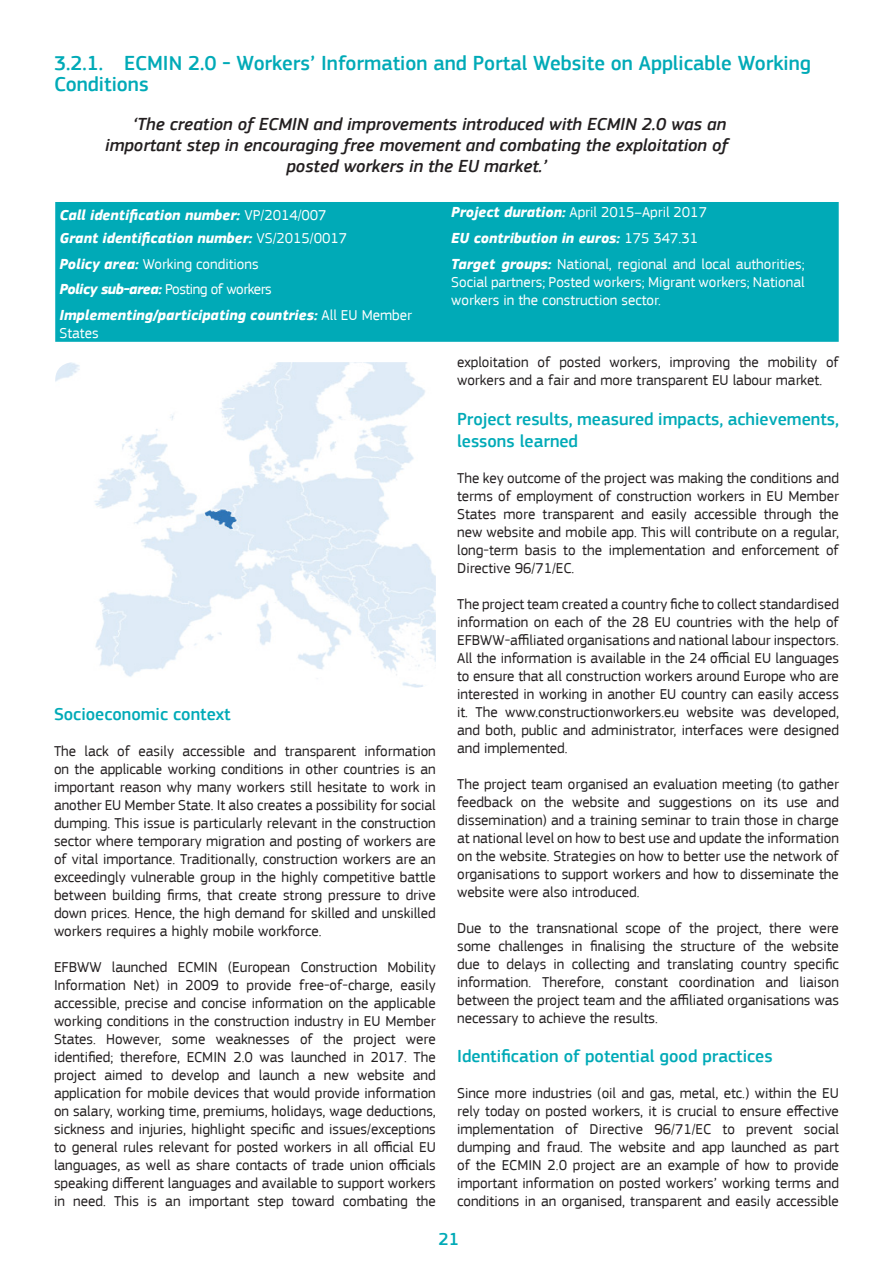
<style>
.page{position:relative;width:893px;height:1263px;background:#fff}
.page>*{position:absolute;margin:0;border:0;box-sizing:border-box;transform-origin:0 0}
.t1{font:500 21px/21px "EC Square Sans Pro";color:#00aab7}
.Citations{font:italic 500 18px "EC Square Sans Pro";color:#231f20}
.Normal_text{font:500 18px/21.6px "EC Square Sans Pro";color:#00aab7}
.Normal_text-2{font:15px/18px "EC Square Sans Pro";color:#231f20;text-align:justify}
.Normal_text-3{font:15px/18px "EC Square Sans Pro";color:#fff;text-align:justify}
.Normal_text-4{font:italic 700 15px/18px "EC Square Sans Pro";color:#fff}
.Normal_text-5{font:15px "EC Square Sans Pro";letter-spacing:-.03em;color:#fff}
.s1{font-weight:400;font-style:normal}
.s2{font-weight:700;font-style:italic}
</style>
<div class="page">
<img style="left:55px;top:362px;width:381px;height:325px">
<div style="left:55px;top:202px;width:784px;height:140px;background:#00aab7"></div>
<p class="t1" style="left:54px;top:53px;width:758px">3.2.1. ECMIN 2.0 - Workers’ Information and Portal Website on Applicable Working<br>Conditions</p>
<p class="Citations" style="left:133px;top:114px;width:595px">‘The creation of ECMIN and improvements introduced with ECMIN 2.0 was an</p>
<p class="Citations" style="left:105px;top:135px;width:624px">important step in encouraging free movement and combating the exploitation of</p>
<p class="Citations" style="left:287px;top:156px;width:262px">posted workers in the EU market.’</p>
<p class="Normal_text-4" style="left:59px;top:207px;width:269px">Call identification number: <span class="s1">VP/2014/007</span></p>
<p class="Normal_text-3" style="left:451px;top:204px;width:257px"><span class="s2">Project duration:</span> April 2015–April 2017</p>
<p class="Normal_text-4" style="left:59px;top:230px;width:289px">Grant identification number: <span class="s1">VS/2015/0017</span></p>
<p class="Normal_text-4" style="left:451px;top:230px;width:248px">EU contribution in euros: <span class="s1">175 347.31</span></p>
<p class="Normal_text-3" style="left:59px;top:255px;width:201px"><span class="s2">Policy area:</span> Working conditions</p>
<p class="Normal_text-3" style="left:451px;top:255px;width:355px"><span class="s2">Target groups:</span> National, regional and local authorities; Social partners; Posted workers; Migrant workers; National workers in the construction sector.</p>
<p class="Normal_text-5" style="left:59px;top:280px;width:214px"><span class="s2">Policy sub-area:</span> Posting of workers</p>
<p class="Normal_text-4" style="left:59px;top:306px;width:354px">Implementing/participating countries: <span class="s1">All EU Member<br>States</span></p>
<p class="Normal_text" style="left:54px;top:704px;width:178px">Socioeconomic context</p>
<p class="Normal_text-2" style="left:54px;top:742px;width:383px">The lack of easily accessible and transparent information on the applicable working conditions in other countries is an important reason why many workers still hesitate to work in another EU Member State. It also creates a possibility for social dumping. This issue is particularly relevant in the construction sector where temporary migration and posting of workers are of vital importance. Traditionally, construction workers are an exceedingly vulnerable group in the highly competitive battle between building firms, that create strong pressure to drive down prices. Hence, the high demand for skilled and unskilled workers requires a highly mobile workforce.</p>
<p class="Normal_text-2" style="left:54px;top:958px;width:383px">EFBWW launched ECMIN (European Construction Mobility Information Net) in 2009 to provide free-of-charge, easily accessible, precise and concise information on the applicable working conditions in the construction industry in EU Member States. However, some weaknesses of the project were identified; therefore, ECMIN 2.0 was launched in 2017. The project aimed to develop and launch a new website and application for mobile devices that would provide information on salary, working time, premiums, holidays, wage deductions, sickness and injuries, highlight specific and issues/exceptions to general rules relevant for posted workers in all official EU languages, as well as share contacts of trade union officials speaking different languages and available to support workers in need. This is an important step toward combating the</p>
<p class="Normal_text-2" style="left:457px;top:354px;width:383px">exploitation of posted workers, improving the mobility of workers and a fair and more transparent EU labour market.</p>
<p class="Normal_text" style="left:457px;top:409px;width:383px">Project results, measured impacts, achievements, lessons learned</p>
<p class="Normal_text-2" style="left:457px;top:469px;width:383px">The key outcome of the project was making the conditions and terms of employment of construction workers in EU Member States more transparent and easily accessible through the new website and mobile app. This will contribute on a regular, long-term basis to the implementation and enforcement of Directive 96/71/EC.</p>
<p class="Normal_text-2" style="left:457px;top:595px;width:383px">The project team created a country fiche to collect standardised information on each of the 28 EU countries with the help of EFBWW-affiliated organisations and national labour inspectors.<br>All the information is available in the 24 official EU languages to ensure that all construction workers around Europe who are interested in working in another EU country can easily access it. The www.constructionworkers.eu website was developed, and both, public and administrator, interfaces were designed and implemented.</p>
<p class="Normal_text-2" style="left:457px;top:775px;width:383px">The project team organised an evaluation meeting (to gather feedback on the website and suggestions on its use and dissemination) and a training seminar to train those in charge at national level on how to best use and update the information on the website. Strategies on how to better use the network of organisations to support workers and how to disseminate the website were also introduced.</p>
<p class="Normal_text-2" style="left:457px;top:919px;width:383px">Due to the transnational scope of the project, there were some challenges in finalising the structure of the website due to delays in collecting and translating country specific information. Therefore, constant coordination and liaison between the project team and the affiliated organisations was necessary to achieve the results.</p>
<p class="Normal_text" style="left:457px;top:1046px;width:317px">Identification of potential good practices</p>
<p class="Normal_text-2" style="left:457px;top:1084px;width:383px">Since more industries (oil and gas, metal, etc.) within the EU rely today on posted workers, it is crucial to ensure effective implementation of Directive 96/71/EC to prevent social dumping and fraud. The website and app launched as part of the ECMIN 2.0 project are an example of how to provide important information on posted workers’ working terms and conditions in an organised, transparent and easily accessible</p>
<p class="Normal_text" style="left:438px;top:1229px;width:22px">21</p>
</div>
